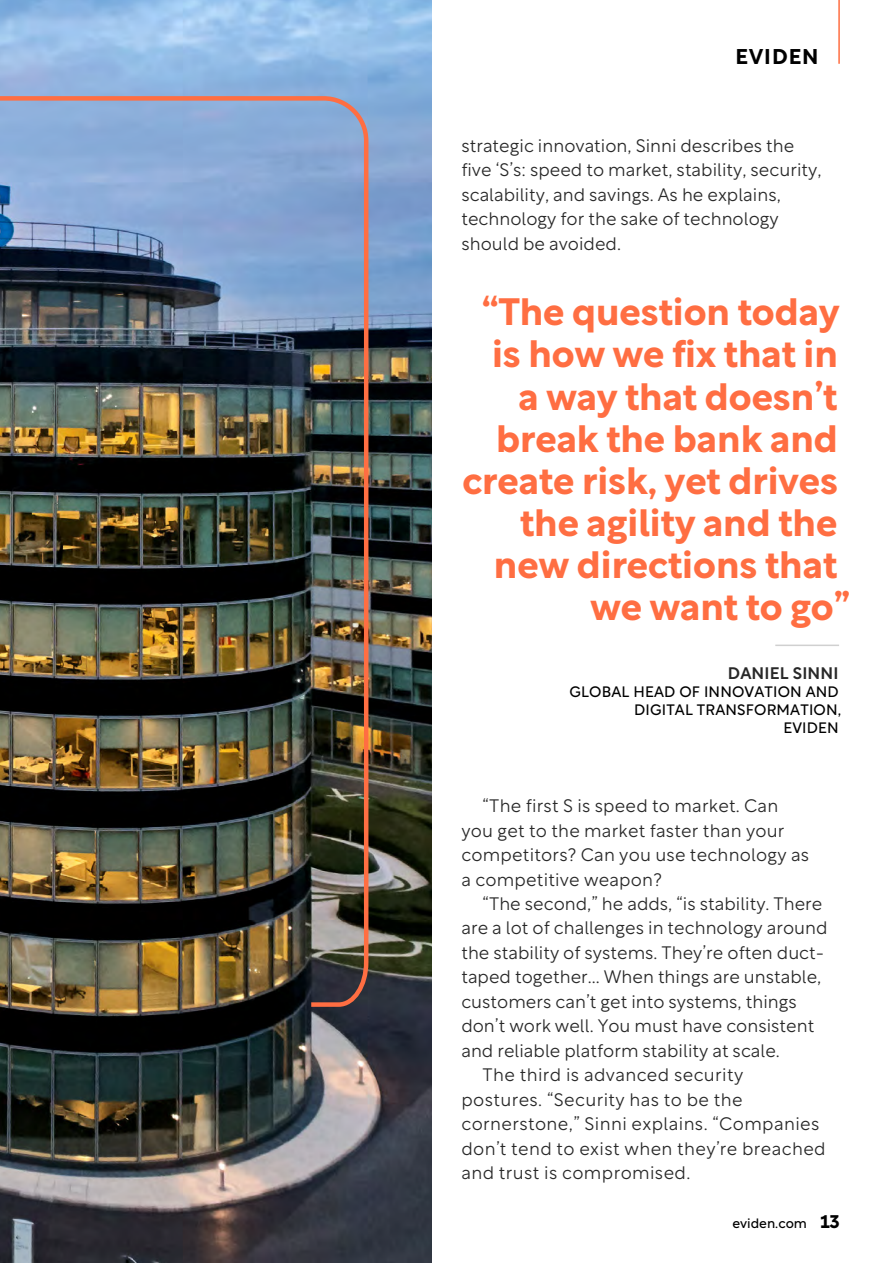
<style>
.page{position:relative;width:893px;height:1263px;background:#fff}
.page>*{position:absolute;margin:0;border:0;box-sizing:border-box;transform-origin:0 0}
.Pullquote_-_LC{font:700 37.5px "Rotunda";color:#ff6e42}
.Company_Name_Header{font:700 21px "Rotunda";letter-spacing:.05em;color:#000}
.Body_Copy{font:300 18px/24.5px "Rotunda";letter-spacing:.01em;color:#282828}
.Body_First_Para{font:300 18px/24.5px "Rotunda";color:#282828}
.Pullquote_-_Name{font:500 16.5px "Rotunda";letter-spacing:.01em;color:#282828}
.Pullquote_-_Title{font:15px/18px "Rotunda";letter-spacing:.01em;color:#000;text-align:right}
.t1{font:13.5px "Rotunda";color:#000}
.s1{font-weight:700;font-size:18px}
</style>
<div class="page">
<img style="left:0;top:0;width:432px;height:1263px">
<hr style="left:775px;top:645px;width:64px;height:1px;background:#d0d0d0">
<img style="left:0;top:94px;width:371px;height:915px">
<hr style="left:838px;top:0;width:2px;height:64px;background:#ff6e42">
<p class="Company_Name_Header" style="left:736px;top:39px;width:84px">EVIDEN</p>
<p class="Body_First_Para" style="left:461px;top:132px;width:362px">strategic innovation, Sinni describes the five ‘S’s: speed to market, stability, security, scalability, and savings. As he explains, technology for the sake of technology should be avoided.</p>
<p class="Pullquote_-_LC" style="left:482px;top:281px;width:359px">“The question today</p>
<p class="Pullquote_-_LC" style="left:492px;top:323px;width:347px">is how we fix that in</p>
<p class="Pullquote_-_LC" style="left:518px;top:365px;width:320px">a way that doesn’t</p>
<p class="Pullquote_-_LC" style="left:496px;top:407px;width:343px">break the bank and</p>
<p class="Pullquote_-_LC" style="left:462px;top:449px;width:377px">create risk, yet drives</p>
<p class="Pullquote_-_LC" style="left:520px;top:491px;width:319px">the agility and the</p>
<p class="Pullquote_-_LC" style="left:494px;top:533px;width:345px">new directions that</p>
<p class="Pullquote_-_LC" style="left:590px;top:575px;width:261px">we want to go”</p>
<p class="Pullquote_-_Name" style="left:728px;top:660px;width:112px">DANIEL SINNI</p>
<p class="Pullquote_-_Title" style="left:569px;top:681px;width:273px">GLOBAL HEAD OF INNOVATION AND<br>DIGITAL TRANSFORMATION,</p>
<p class="Pullquote_-_Title" style="left:783px;top:717px;width:57px">EVIDEN</p>
<p class="Body_Copy" style="left:461px;top:792px;width:349px;text-indent:21px">“The first S is speed to market. Can you get to the market faster than your competitors? Can you use technology as a competitive weapon?</p>
<p class="Body_Copy" style="left:461px;top:890px;width:368px;text-indent:21px">“The second,” he adds, “is stability. There are a lot of challenges in technology around the stability of systems. They’re often duct&shy;taped together... When things are unstable, customers can’t get into systems, things don’t work well. You must have consistent and reliable platform stability at scale.</p>
<p class="Body_Copy" style="left:461px;top:1061px;width:366px;text-indent:21px">The third is advanced security postures. “Security has to be the cornerstone,” Sinni explains. “Companies don’t tend to exist when they’re breached and trust is compromised.</p>
<p class="t1" style="left:732px;top:1212px;width:109px">eviden.com <span class="s1">13</span></p>
</div>
